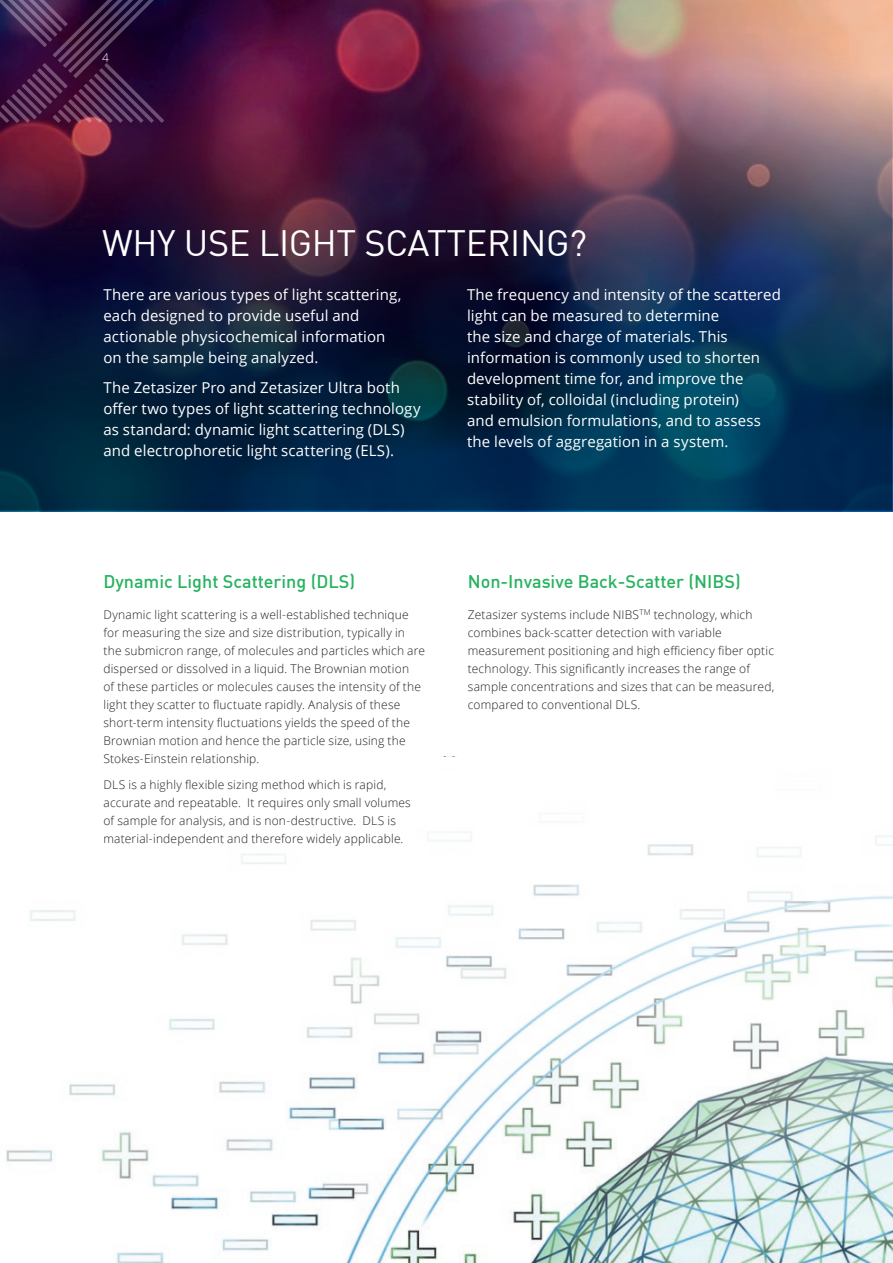
<style>
.page{position:relative;width:893px;height:1263px;background:#fff}
.page>*{position:absolute;margin:0;border:0;box-sizing:border-box;transform-origin:0 0}
.t1{font:36px "DIN";letter-spacing:-.01em;color:#fff}
.t2{font:500 18px "DIN";color:#27b35f}
.t3{font:15px/21px "Open Sans";letter-spacing:.005em;color:#fff}
.t4{font:300 12px/18px "Open Sans";letter-spacing:.015em;color:#231f20}
.t5{font:300 12px "Open Sans";color:#fff}
</style>
<div class="page">
<img style="left:0;top:0;width:893px;height:511px">
<svg style="left:6px;top:836px;width:887px;height:427px"></svg>
<svg style="left:0;top:0;width:164px;height:123px;background:#3e1b45"></svg>
<p class="t5" style="left:102px;top:49px;width:8px">4</p>
<h1 class="t1" style="left:102px;top:221px;width:486px">WHY USE LIGHT SCATTERING?</h1>
<p class="t3" style="left:103px;top:283px;width:299px">There are various types of light scattering, each designed to provide useful and actionable physicochemical information on the sample being analyzed.</p>
<p class="t3" style="left:103px;top:376px;width:319px">The Zetasizer Pro and Zetasizer Ultra both offer two types of light scattering technology as standard: dynamic light scattering (DLS) and electrophoretic light scattering (ELS).</p>
<p class="t3" style="left:467px;top:283px;width:315px">The frequency and intensity of the scattered light can be measured to determine<br>the size and charge of materials. This information is commonly used to shorten development time for, and improve the stability of, colloidal (including protein)<br>and emulsion formulations, and to assess the levels of aggregation in a system.</p>
<h2 class="t2" style="left:103px;top:570px;width:253px">Dynamic Light Scattering (DLS)</h2>
<p class="t4" style="left:103px;top:605px;width:323px">Dynamic light scattering is a well-established technique for measuring the size and size distribution, typically in the submicron range, of molecules and particles which are dispersed or dissolved in a liquid. The Brownian motion<br>of these particles or molecules causes the intensity of the light they scatter to fluctuate rapidly. Analysis of these short-term intensity fluctuations yields the speed of the Brownian motion and hence the particle size, using the Stokes-Einstein relationship.</p>
<p class="t4" style="left:103px;top:775px;width:309px">DLS is a highly flexible sizing method which is rapid, accurate and repeatable. It requires only small volumes of sample for analysis, and is non-destructive. DLS is material-independent and therefore widely applicable.</p>
<h2 class="t2" style="left:468px;top:570px;width:274px">Non-Invasive Back-Scatter (NIBS)</h2>
<p class="t4" style="left:468px;top:605px;width:308px">Zetasizer systems include NIBS<sup>TM</sup> technology, which combines back-scatter detection with variable measurement positioning and high efficiency fiber optic technology. This significantly increases the range of sample concentrations and sizes that can be measured, compared to conventional DLS.</p>
</div>
